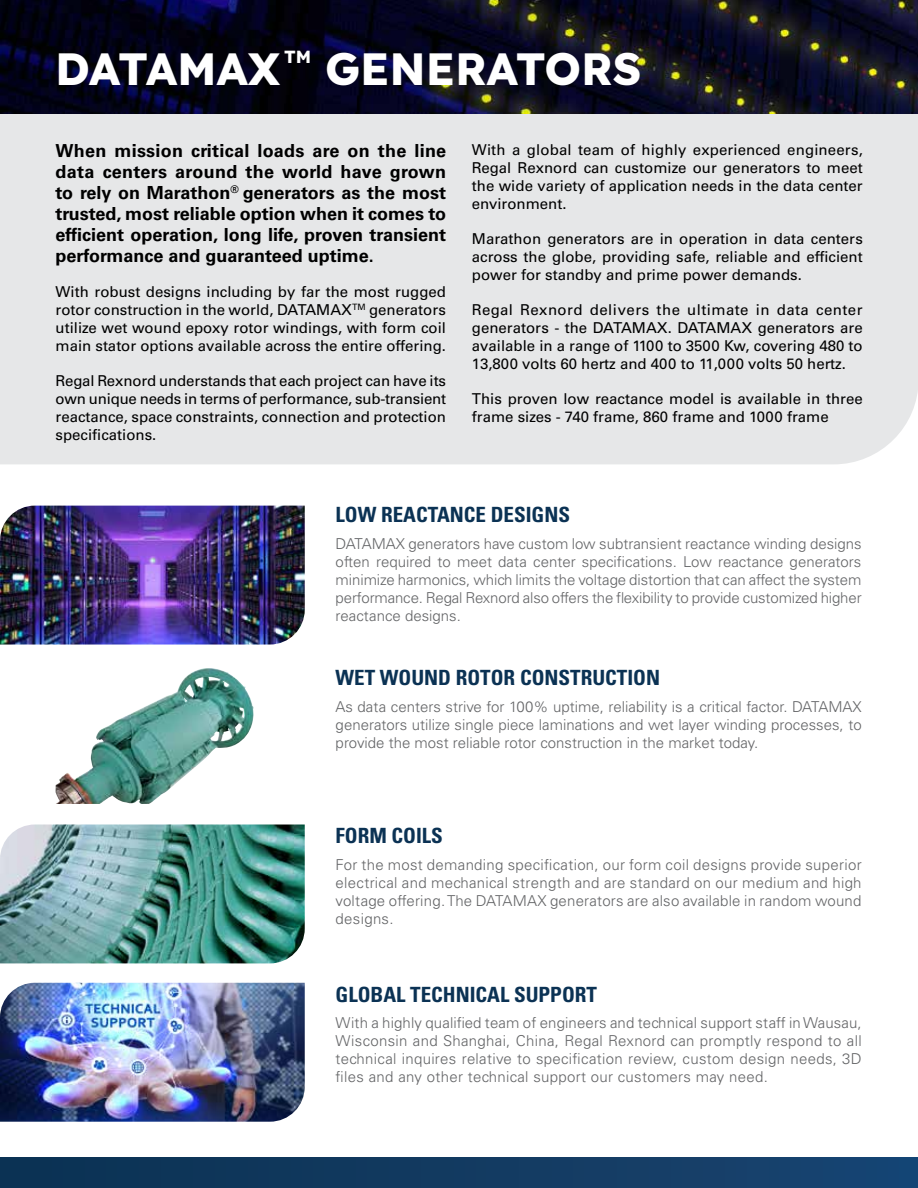
<style>
.page{position:relative;width:918px;height:1188px;background:#fff}
.page>*{position:absolute;margin:0;border:0;box-sizing:border-box;transform-origin:0 0}
.t1{font:700 45px "Lexend";color:#fff}
.t2{font:700 condensed 21px "Univers LT Std";color:#0b3254}
.t3{font:700 18px/21px "Univers LT Std";color:#000;text-align:justify}
.t4{font:700 17.55px "Lexend";color:#fff}
.t5{font:300 15px/18px "Univers LT Std";color:#636466;text-align:justify}
.t6{font:15px/18px "Univers LT Std";color:#000;text-align:justify}
</style>
<div class="page">
<img style="left:0;top:825px;width:305px;height:138px">
<img style="left:56px;top:668px;width:198px;height:136px">
<img style="left:0;top:983px;width:305px;height:139px">
<img style="left:0;top:506px;width:305px;height:139px">
<div style="left:0;top:1157px;width:918px;height:31px;background:linear-gradient(to right,#0b3152,#184471)"></div>
<div style="left:0;top:113px;width:918px;height:351px;background:#e6e7e8"></div>
<img style="left:0;top:0;width:918px;height:113px">
<h1 class="t1" style="left:55px;top:33px;width:226px">DATAMAX</h1>
<p class="t4" style="left:284px;top:43px;width:29px">TM</p>
<h1 class="t1" style="left:325px;top:33px;width:318px">GENERATORS</h1>
<p class="t3" style="left:56px;top:140px;width:392px">When mission critical loads are on the line data centers around the world have grown to rely on Marathon<sup>®</sup> generators as the most trusted, most reliable option when it comes to efficient operation, long life, proven transient performance and guaranteed uptime.</p>
<p class="t6" style="left:56px;top:283px;width:392px">With robust designs including by far the most rugged rotor construction in the world, DATAMAX<sup>TM</sup> generators utilize wet wound epoxy rotor windings, with form coil main stator options available across the entire offering.</p>
<p class="t6" style="left:56px;top:372px;width:392px">Regal Rexnord understands that each project can have its own unique needs in terms of performance, sub-transient reactance, space constraints, connection and protection specifications.</p>
<p class="t6" style="left:472px;top:141px;width:392px">With a global team of highly experienced engineers, Regal Rexnord can customize our generators to meet the wide variety of application needs in the data center environment.</p>
<p class="t6" style="left:472px;top:230px;width:393px">Marathon generators are in operation in data centers across the globe, providing safe, reliable and efficient power for standby and prime power demands.</p>
<p class="t6" style="left:472px;top:301px;width:392px">Regal Rexnord delivers the ultimate in data center generators - the DATAMAX. DATAMAX generators are available in a range of 1100 to 3500 Kw, covering 480 to 13,800 volts 60 hertz and 400 to 11,000 volts 50 hertz.</p>
<p class="t6" style="left:472px;top:390px;width:392px">This proven low reactance model is available in three frame sizes - 740 frame, 860 frame and 1000 frame</p>
<h2 class="t2" style="left:336px;top:502px;width:236px">LOW REACTANCE DESIGNS</h2>
<p class="t5" style="left:336px;top:535px;width:528px">DATAMAX generators have custom low subtransient reactance winding designs often required to meet data center specifications. Low reactance generators minimize harmonics, which limits the voltage distortion that can affect the system performance. Regal Rexnord also offers the flexibility to provide customized higher reactance designs.</p>
<h2 class="t2" style="left:336px;top:665px;width:326px">WET WOUND ROTOR CONSTRUCTION</h2>
<p class="t5" style="left:336px;top:698px;width:528px">As data centers strive for 100% uptime, reliability is a critical factor. DATAMAX generators utilize single piece laminations and wet layer winding processes, to provide the most reliable rotor construction in the market today.</p>
<h2 class="t2" style="left:336px;top:823px;width:109px">FORM COILS</h2>
<p class="t5" style="left:336px;top:856px;width:528px">For the most demanding specification, our form coil designs provide superior electrical and mechanical strength and are standard on our medium and high voltage offering. The DATAMAX generators are also available in random wound designs.</p>
<h2 class="t2" style="left:336px;top:981px;width:263px">GLOBAL TECHNICAL SUPPORT</h2>
<p class="t5" style="left:336px;top:1014px;width:528px">With a highly qualified team of engineers and technical support staff in Wausau, Wisconsin and Shanghai, China, Regal Rexnord can promptly respond to all technical inquires relative to specification review, custom design needs, 3D files and any other technical support our customers may need.</p>
</div>
